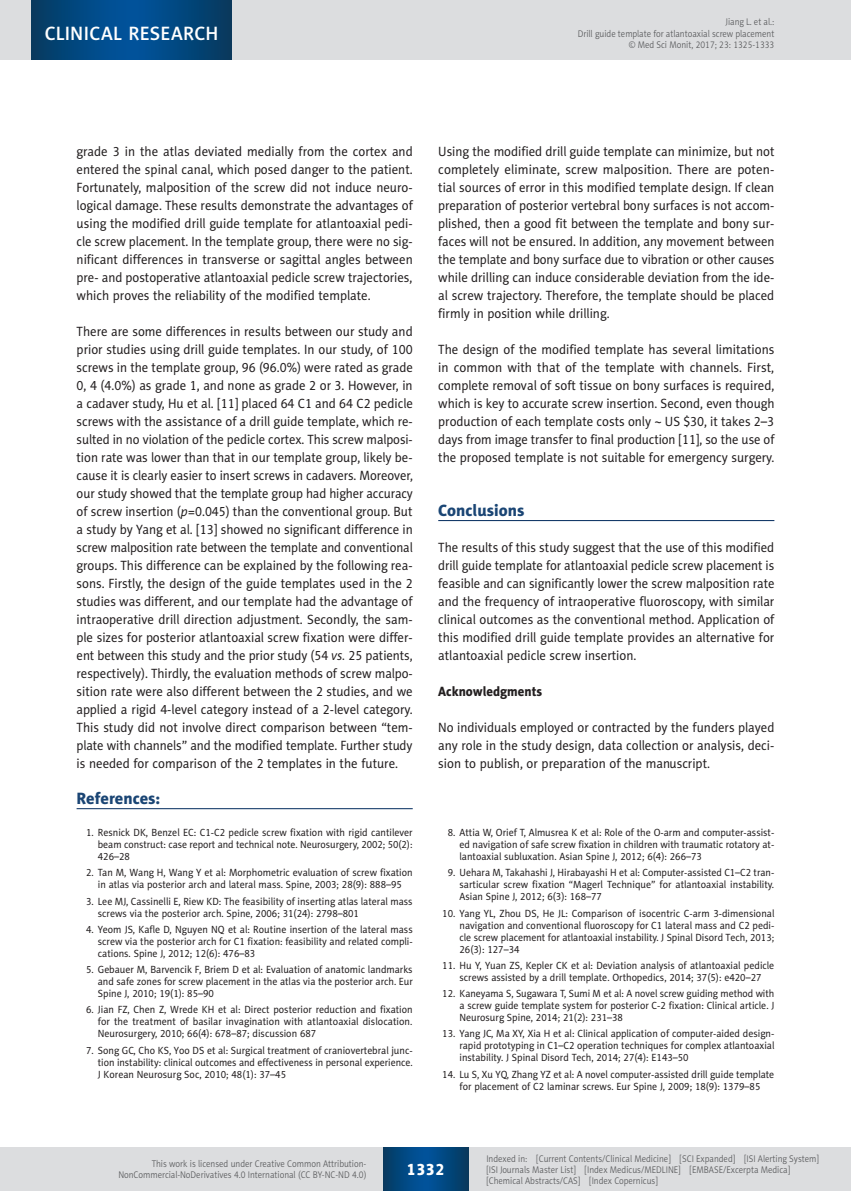
<style>
.page{position:relative;width:851px;height:1191px;background:#fff}
.page>*{position:absolute;margin:0;border:0;box-sizing:border-box;transform-origin:0 0}
.t1{font:19.5px "Naomi Sans EFN Medium";letter-spacing:.015em;color:#fff}
.MSM_Headline_1{font:16.5px "Naomi Sans EFN Heavy";color:#1a4574}
.MSM_Referencje_Tytul{font:16.5px "Naomi Sans EFN Heavy";color:#1a4574}
.t2{font:16.5px "Naomi Sans EFN Heavy";color:#fff}
.MSM_Body{font:13.5px/18px "Naomi Sans EFN";color:#231f20;text-align:justify;scale:.95 1}
.MSM_Headline_2{font:13.5px "Naomi Sans EFN Heavy";color:#231f20;scale:.95 1}
.MSM_Referencje_punkt{font:10.5px/12px "Naomi Sans EFN";color:#231f20;text-align:justify;scale:.95 1}
.MSM_Referencje_punkt-2{font:10.5px/12px "Naomi Sans EFN";color:#231f20;text-align:justify;scale:.94 1}
.t3{font:9.75px/11.2px "Naomi Sans EFN Light";color:#57585a;text-align:right;scale:.9 1}
.s1{font-style:italic}
</style>
<div class="page">
<hr style="left:438px;top:520px;width:336px;height:1px;background:#00295c">
<hr style="left:77px;top:808px;width:335px;height:1px;background:#00295c">
<div style="left:0;top:1148px;width:850px;height:43px;background:#dcdddf"></div>
<svg style="left:383px;top:1147px;width:85px;height:43px"></svg>
<div style="left:0;top:0;width:850px;height:60px;background:#dcdddf"></div>
<hr style="left:850px;top:0;width:1px;height:60px;background:#dcdddf">
<svg style="left:32px;top:0;width:200px;height:60px"></svg>
<h1 class="t1" style="left:45px;top:22px;width:175px">CLINICAL RESEARCH</h1>
<p class="t3" style="left:577px;top:16px;width:220px">Jiang L. et al.:<br>Drill guide template for atlantoaxial screw placement © Med Sci Monit, 2017; 23: 1325-1333</p>
<p class="MSM_Body" style="left:77px;top:142px;width:355px">grade 3 in the atlas deviated medially from the cortex and entered the spinal canal, which posed danger to the patient.<br>Fortunately, malposition of the screw did not induce neuro&shy;logical damage. These results demonstrate the advantages of using the modified drill guide template for atlantoaxial pedi&shy;cle screw placement. In the template group, there were no sig&shy;nificant differences in transverse or sagittal angles between pre- and postoperative atlantoaxial pedicle screw trajectories, which proves the reliability of the modified template.</p>
<p class="MSM_Body" style="left:77px;top:322px;width:355px">There are some differences in results between our study and prior studies using drill guide templates. In our study, of 100 screws in the template group, 96 (96.0%) were rated as grade 0, 4 (4.0%) as grade 1, and none as grade 2 or 3. However, in a cadaver study, Hu et al. [11] placed 64 C1 and 64 C2 pedicle screws with the assistance of a drill guide template, which re&shy;sulted in no violation of the pedicle cortex. This screw malposi&shy;tion rate was lower than that in our template group, likely be&shy;cause it is clearly easier to insert screws in cadavers. Moreover, our study showed that the template group had higher accuracy of screw insertion (<span class="s1">p</span>=0.045) than the conventional group. But a study by Yang et al. [13] showed no significant difference in screw malposition rate between the template and conventional groups. This difference can be explained by the following rea&shy;sons. Firstly, the design of the guide templates used in the 2 studies was different, and our template had the advantage of intraoperative drill direction adjustment. Secondly, the sam&shy;ple sizes for posterior atlantoaxial screw fixation were differ&shy;ent between this study and the prior study (54 <span class="s1">vs.</span> 25 patients, respectively). Thirdly, the evaluation methods of screw malpo&shy;sition rate were also different between the 2 studies, and we applied a rigid 4-level category instead of a 2-level category.<br>This study did not involve direct comparison between “tem&shy;plate with channels” and the modified template. Further study is needed for comparison of the 2 templates in the future.</p>
<p class="MSM_Referencje_Tytul" style="left:77px;top:788px;width:85px">References:</p>
<p class="MSM_Referencje_punkt" style="left:98px;top:826px;width:333px;text-indent:-12px">1. Resnick DK, Benzel EC: C1-C2 pedicle screw fixation with rigid cantilever beam construct: case report and technical note. Neurosurgery, 2002; 50(2):<br>426–28</p>
<p class="MSM_Referencje_punkt" style="left:86px;top:867px;width:345px;text-align:center">2. Tan M, Wang H, Wang Y et al: Morphometric evaluation of screw fixation in atlas via posterior arch and lateral mass. Spine, 2003; 28(9): 888–95</p>
<p class="MSM_Referencje_punkt" style="left:98px;top:895px;width:333px;text-indent:-12px">3. Lee MJ, Cassinelli E, Riew KD: The feasibility of inserting atlas lateral mass screws via the posterior arch. Spine, 2006; 31(24): 2798–801</p>
<p class="MSM_Referencje_punkt" style="left:98px;top:923px;width:333px;text-indent:-12px">4. Yeom JS, Kafle D, Nguyen NQ et al: Routine insertion of the lateral mass screw via the posterior arch for C1 fixation: feasibility and related compli&shy;cations. Spine J, 2012; 12(6): 476–83</p>
<p class="MSM_Referencje_punkt" style="left:98px;top:963px;width:333px;text-indent:-12px">5. Gebauer M, Barvencik F, Briem D et al: Evaluation of anatomic landmarks and safe zones for screw placement in the atlas via the posterior arch. Eur Spine J, 2010; 19(1): 85–90</p>
<p class="MSM_Referencje_punkt" style="left:98px;top:1004px;width:333px;text-indent:-12px">6. Jian FZ, Chen Z, Wrede KH et al: Direct posterior reduction and fixation for the treatment of basilar invagination with atlantoaxial dislocation.<br>Neurosurgery, 2010; 66(4): 678–87; discussion 687</p>
<p class="MSM_Referencje_punkt" style="left:98px;top:1044px;width:333px;text-indent:-12px">7. Song GC, Cho KS, Yoo DS et al: Surgical treatment of craniovertebral junc&shy;tion instability: clinical outcomes and effectiveness in personal experience.<br>J Korean Neurosurg Soc, 2010; 48(1): 37–45</p>
<p class="MSM_Body" style="left:438px;top:142px;width:355px">Using the modified drill guide template can minimize, but not completely eliminate, screw malposition. There are poten&shy;tial sources of error in this modified template design. If clean preparation of posterior vertebral bony surfaces is not accom&shy;plished, then a good fit between the template and bony sur&shy;faces will not be ensured. In addition, any movement between the template and bony surface due to vibration or other causes while drilling can induce considerable deviation from the ide&shy;al screw trajectory. Therefore, the template should be placed firmly in position while drilling.</p>
<p class="MSM_Body" style="left:438px;top:340px;width:355px">The design of the modified template has several limitations in common with that of the template with channels. First, complete removal of soft tissue on bony surfaces is required, which is key to accurate screw insertion. Second, even though production of each template costs only ~ US $30, it takes 2–3 days from image transfer to final production [11], so the use of the proposed template is not suitable for emergency surgery.</p>
<p class="MSM_Headline_1" style="left:438px;top:500px;width:88px">Conclusions</p>
<p class="MSM_Body" style="left:438px;top:538px;width:355px">The results of this study suggest that the use of this modified drill guide template for atlantoaxial pedicle screw placement is feasible and can significantly lower the screw malposition rate and the frequency of intraoperative fluoroscopy, with similar clinical outcomes as the conventional method. Application of this modified drill guide template provides an alternative for atlantoaxial pedicle screw insertion.</p>
<p class="MSM_Headline_2" style="left:438px;top:683px;width:111px">Acknowledgments</p>
<p class="MSM_Body" style="left:438px;top:718px;width:355px">No individuals employed or contracted by the funders played any role in the study design, data collection or analysis, deci&shy;sion to publish, or preparation of the manuscript.</p>
<p class="MSM_Referencje_punkt" style="left:459px;top:826px;width:333px;text-indent:-12px">8. Attia W, Orief T, Almusrea K et al: Role of the O-arm and computer-assist&shy;ed navigation of safe screw fixation in children with traumatic rotatory at&shy;lantoaxial subluxation. Asian Spine J, 2012; 6(4): 266–73</p>
<p class="MSM_Referencje_punkt-2" style="left:459px;top:867px;width:336px;text-indent:-12px">9. Uehara M, Takahashi J, Hirabayashi H et al: Computer-assisted C1–C2 tran&shy;sarticular screw fixation “Magerl Technique” for atlantoaxial instability.<br>Asian Spine J, 2012; 6(3): 168–77</p>
<p class="MSM_Referencje_punkt" style="left:459px;top:907px;width:333px;text-indent:-17px">10. Yang YL, Zhou DS, He JL: Comparison of isocentric C-arm 3-dimensional navigation and conventional fluoroscopy for C1 lateral mass and C2 pedi&shy;cle screw placement for atlantoaxial instability. J Spinal Disord Tech, 2013; 26(3): 127–34</p>
<p class="MSM_Referencje_punkt" style="left:442px;top:959px;width:351px;text-align:center">11. Hu Y, Yuan ZS, Kepler CK et al: Deviation analysis of atlantoaxial pedicle screws assisted by a drill template. Orthopedics, 2014; 37(5): e420–27</p>
<p class="MSM_Referencje_punkt-2" style="left:459px;top:987px;width:336px;text-indent:-17px">12. Kaneyama S, Sugawara T, Sumi M et al: A novel screw guiding method with a screw guide template system for posterior C-2 fixation: Clinical article. J Neurosurg Spine, 2014; 21(2): 231–38</p>
<p class="MSM_Referencje_punkt" style="left:459px;top:1028px;width:333px;text-indent:-17px">13. Yang JC, Ma XY, Xia H et al: Clinical application of computer-aided design&shy;rapid prototyping in C1–C2 operation techniques for complex atlantoaxial instability. J Spinal Disord Tech, 2014; 27(4): E143–50</p>
<p class="MSM_Referencje_punkt" style="left:442px;top:1068px;width:351px;text-align:center">14. Lu S, Xu YQ, Zhang YZ et al: A novel computer-assisted drill guide template for placement of C2 laminar screws. Eur Spine J, 2009; 18(9): 1379–85</p>
<p class="t3" style="left:118px;top:1158px;width:277px">This work is licensed under Creative Common Attribution-<br>NonCommercial-NoDerivatives 4.0 International (CC BY-NC-ND 4.0)</p>
<p class="t2" style="left:406px;top:1159px;width:40px">1332</p>
<p class="t3" style="left:486px;top:1152px;width:371px;text-align:left">Indexed in: [Current Contents/Clinical Medicine] [SCI Expanded] [ISI Alerting System] [ISI Journals Master List] [Index Medicus/MEDLINE] [EMBASE/Excerpta Medica] [Chemical Abstracts/CAS] [Index Copernicus]</p>
</div>
